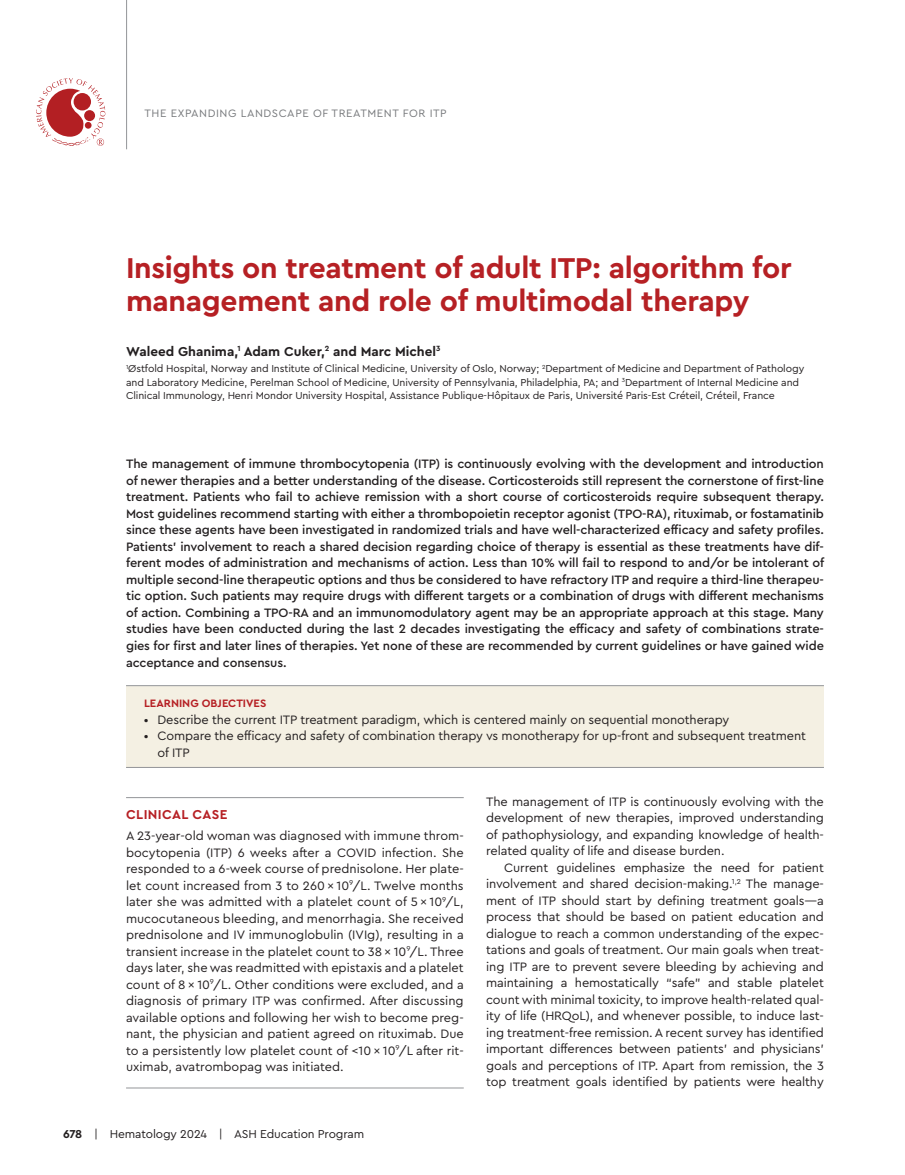
<style>
.page{position:relative;width:905px;height:1175px;background:#fff}
.page>*{position:absolute;margin:0;border:0;box-sizing:border-box;transform-origin:0 0}
.t1{font:700 30px/33px "Cera Pro";letter-spacing:-.01em;color:#b62024}
.t2{font:700 13.5px "Cera Pro";color:#231f20}
.t3{font:700 13.5px "Cera Pro";letter-spacing:.03em;color:#b62024}
.t4{font:12.75px/16.5px "Cera Pro";letter-spacing:-.01em;color:#231f20;text-align:justify}
.t5{font:500 12.75px/16.5px "Cera Pro";letter-spacing:-.01em;color:#231f20}
.t6{font:12px "Cera Pro";letter-spacing:-.01em;color:#231f20}
.t7{font:11.25px "Cera Pro";letter-spacing:.05em;color:#76787b}
.t8{font:700 11.25px "Cera Pro";color:#b62024}
.t9{font:10.5px/13.5px "Cera Pro";letter-spacing:-.01em;color:#231f20}
.s1{font-weight:700}
</style>
<div class="page">
<svg style="left:36px;top:78px;width:69px;height:68px"></svg>
<hr style="left:126px;top:0;width:1px;height:149px;background:#939598">
<div style="left:126px;top:686px;width:698px;height:81px;background:#f4f0e3"></div>
<hr style="left:126px;top:685px;width:698px;height:1px;background:#939598">
<hr style="left:126px;top:767px;width:698px;height:1px;background:#939598">
<hr style="left:126px;top:797px;width:338px;height:1px;background:#939598">
<hr style="left:126px;top:1087px;width:338px;height:1px;background:#939598">
<p class="t7" style="left:144px;top:106px;width:304px">THE EXPANDING LANDSCAPE OF TREATMENT FOR ITP</p>
<h1 class="t1" style="left:126px;top:250px;width:667px">Insights on treatment of adult ITP: algorithm for management and role of multimodal therapy</h1>
<p class="t2" style="left:126px;top:342px;width:316px">Waleed Ghanima,<sup>1</sup> Adam Cuker,<sup>2</sup> and Marc Michel<sup>3</sup></p>
<p class="t9" style="left:126px;top:362px;width:679px"><sup>1</sup>Østfold Hospital, Norway and Institute of Clinical Medicine, University of Oslo, Norway; <sup>2</sup>Department of Medicine and Department of Pathology and Laboratory Medicine, Perelman School of Medicine, University of Pennsylvania, Philadelphia, PA; and <sup>3</sup>Department of Internal Medicine and<br>Clinical Immunology, Henri Mondor University Hospital, Assistance Publique-Hôpitaux de Paris, Université Paris-Est Créteil, Créteil, France</p>
<p class="t5" style="left:126px;top:455px;width:699px">The management of immune thrombocytopenia (ITP) is continuously evolving with the development and introduction of newer therapies and a better understanding of the disease. Corticosteroids still represent the cornerstone of first-line treatment. Patients who fail to achieve remission with a short course of corticosteroids require subsequent therapy.<br>Most guidelines recommend starting with either a thrombopoietin receptor agonist (TPO-RA), rituximab, or fostamatinib since these agents have been investigated in randomized trials and have well-characterized efficacy and safety profiles.<br>Patients’ involvement to reach a shared decision regarding choice of therapy is essential as these treatments have dif&shy;ferent modes of administration and mechanisms of action. Less than 10% will fail to respond to and/or be intolerant of multiple second-line therapeutic options and thus be considered to have refractory ITP and require a third-line therapeu&shy;tic option. Such patients may require drugs with different targets or a combination of drugs with different mechanisms of action. Combining a TPO-RA and an immunomodulatory agent may be an appropriate approach at this stage. Many studies have been conducted during the last 2 decades investigating the efficacy and safety of combinations strate&shy;gies for first and later lines of therapies. Yet none of these are recommended by current guidelines or have gained wide acceptance and consensus.</p>
<p class="t8" style="left:144px;top:695px;width:124px">LEARNING OBJECTIVES</p>
<p class="t4" style="left:144px;top:710px;width:587px">• Describe the current ITP treatment paradigm, which is centered mainly on sequential monotherapy</p>
<p class="t4" style="left:158px;top:727px;width:650px;text-indent:-14px">• Compare the efficacy and safety of combination therapy vs monotherapy for up-front and subsequent treatment of ITP</p>
<p class="t3" style="left:126px;top:805px;width:103px">CLINICAL CASE</p>
<p class="t4" style="left:126px;top:827px;width:339px">A 23-year-old woman was diagnosed with immune throm&shy;bocytopenia (ITP) 6 weeks after a COVID infection. She responded to a 6-week course of prednisolone. Her plate&shy;let count increased from 3 to 260 × 10<sup>9</sup>/L. Twelve months later she was admitted with a platelet count of 5 × 10<sup>9</sup>/L, mucocutaneous bleeding, and menorrhagia. She received prednisolone and IV immunoglobulin (IVIg), resulting in a transient increase in the platelet count to 38 × 10<sup>9</sup>/L. Three days later, she was readmitted with epistaxis and a platelet count of 8 × 10<sup>9</sup>/L. Other conditions were excluded, and a diagnosis of primary ITP was confirmed. After discussing available options and following her wish to become preg&shy;nant, the physician and patient agreed on rituximab. Due to a persistently low platelet count of &lt;10 × 10<sup>9</sup>/L after rit&shy;uximab, avatrombopag was initiated.</p>
<p class="t6" style="left:63px;top:1126px;width:303px"><span class="s1">678</span> | Hematology 2024 | ASH Education Program</p>
<p class="t4" style="left:486px;top:792px;width:339px">The management of ITP is continuously evolving with the development of new therapies, improved understanding of pathophysiology, and expanding knowledge of health&shy;related quality of life and disease burden.</p>
<p class="t4" style="left:486px;top:858px;width:339px;text-indent:18px">Current guidelines emphasize the need for patient involvement and shared decision-making.<sup>1,2</sup> The manage&shy;ment of ITP should start by defining treatment goals—a process that should be based on patient education and dialogue to reach a common understanding of the expec&shy;tations and goals of treatment. Our main goals when treat&shy;ing ITP are to prevent severe bleeding by achieving and maintaining a hemostatically “safe” and stable platelet count with minimal toxicity, to improve health-related qual&shy;ity of life (HRQoL), and whenever possible, to induce last&shy;ing treatment-free remission. A recent survey has identified important differences between patients’ and physicians’ goals and perceptions of ITP. Apart from remission, the 3 top treatment goals identified by patients were healthy</p>
</div>
